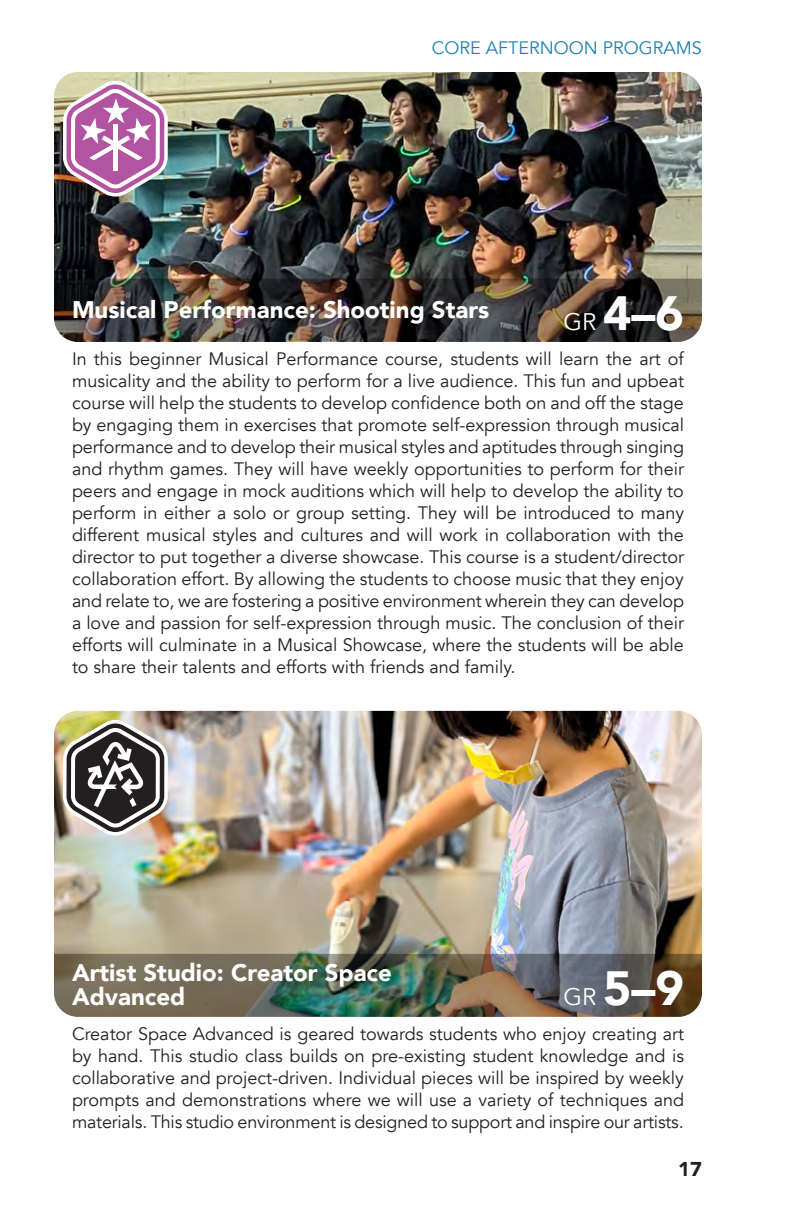
<style>
.page{position:relative;width:792px;height:1224px;background:#fff}
.page>*{position:absolute;margin:0;border:0;box-sizing:border-box;transform-origin:0 0}
.t1{font:900 48px "Avenir";color:#fff}
.Course_Heading{font:900 24px/24px "Avenir";color:#fff}
.t2{font:900 20px "Avenir";color:#231f20}
.Body-Gotham_8_11{font:18px/22px "Avenir";letter-spacing:-.01em;color:#231f20;text-align:justify}
.t3{font:18px "Avenir";color:#1e80b1}
.s1{font-weight:400;font-size:24px}
</style>
<div class="page">
<img style="left:54px;top:711px;width:648px;height:243px">
<img style="left:54px;top:954px;width:648px;height:63px">
<svg style="left:63px;top:720px;width:105px;height:116px"></svg>
<img style="left:54px;top:72px;width:648px;height:207px">
<img style="left:54px;top:279px;width:648px;height:63px">
<svg style="left:63px;top:81px;width:105px;height:116px"></svg>
<p class="t3" style="left:432px;top:37px;width:272px">CORE AFTERNOON PROGRAMS</p>
<p class="Course_Heading" style="left:72px;top:297px;width:419px">Musical Performance: Shooting Stars</p>
<p class="t1" style="left:564px;top:272px;width:122px"><span class="s1">GR</span> 4–6</p>
<p class="Body-Gotham_8_11" style="left:72px;top:348px;width:614px">In this beginner Musical Performance course, students will learn the art of musicality and the ability to perform for a live audience. This fun and upbeat course will help the students to develop confidence both on and off the stage by engaging them in exercises that promote self-expression through musical performance and to develop their musical styles and aptitudes through singing and rhythm games. They will have weekly opportunities to perform for their peers and engage in mock auditions which will help to develop the ability to perform in either a solo or group setting. They will be introduced to many different musical styles and cultures and will work in collaboration with the director to put together a diverse showcase. This course is a student/director collaboration effort. By allowing the students to choose music that they enjoy and relate to, we are fostering a positive environment wherein they can develop a love and passion for self-expression through music. The conclusion of their efforts will culminate in a Musical Showcase, where the students will be able to share their talents and efforts with friends and family.</p>
<p class="Course_Heading" style="left:72px;top:960px;width:321px">Artist Studio: Creator Space<br>Advanced</p>
<p class="t1" style="left:564px;top:947px;width:122px"><span class="s1">GR</span> 5–9</p>
<p class="Body-Gotham_8_11" style="left:72px;top:1023px;width:614px">Creator Space Advanced is geared towards students who enjoy creating art by hand. This studio class builds on pre-existing student knowledge and is collaborative and project-driven. Individual pieces will be inspired by weekly prompts and demonstrations where we will use a variety of techniques and materials. This studio environment is designed to support and inspire our artists.</p>
<p class="t2" style="left:678px;top:1152px;width:25px">17</p>
</div>
